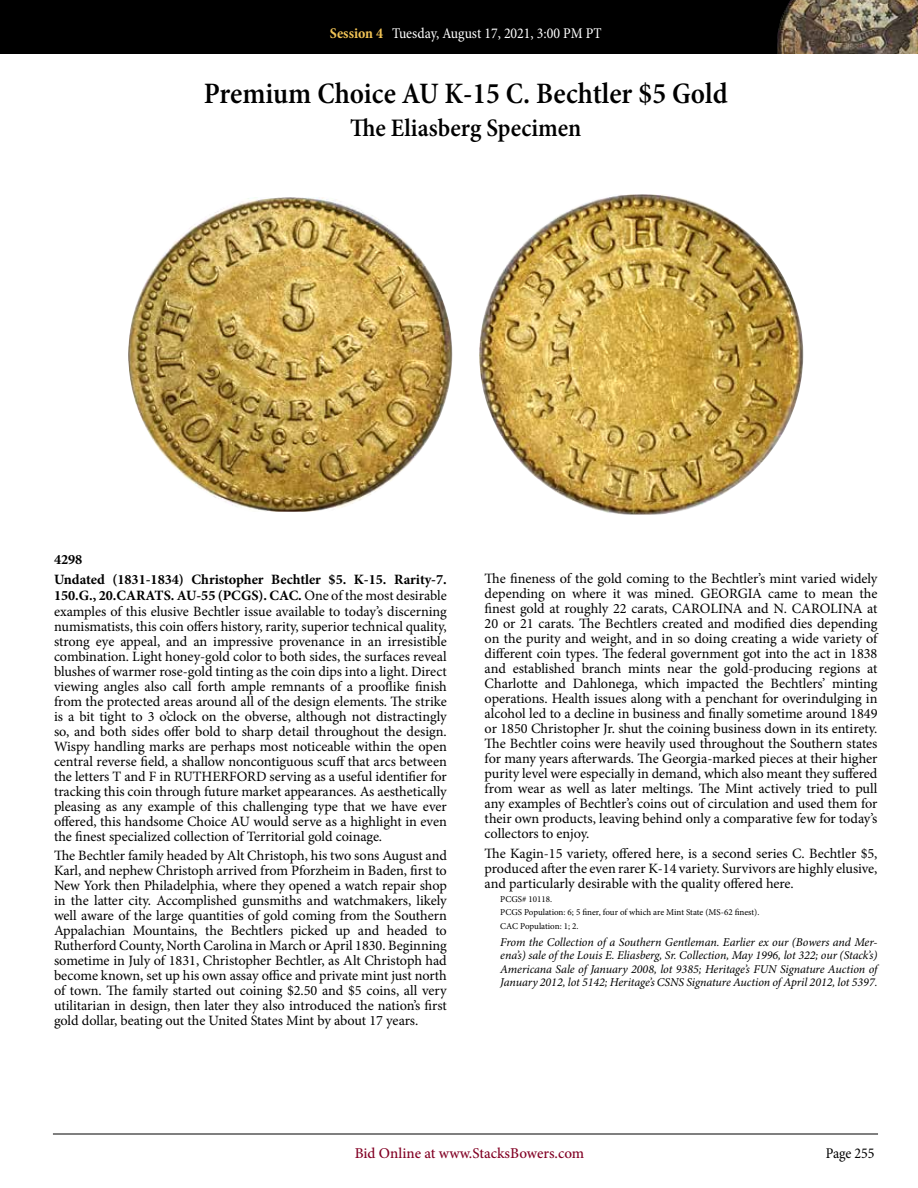
<style>
.page{position:relative;width:918px;height:1188px;background:#fff}
.page>*{position:absolute;margin:0;border:0;box-sizing:border-box;transform-origin:0 0}
.t1{font:600 condensed 30px "Minion Pro";color:#000}
.t2{font:600 condensed 25.5px "Minion Pro";color:#000}
.t3{font:condensed 15px "Minion Pro";color:#fff}
.t4{font:500 15px "Minion Pro";color:#820024}
.t5{font:condensed 15px "Minion Pro";color:#000}
.t6{font:14.25px/15px "Minion Pro";letter-spacing:-.005em;color:#000;text-align:justify}
.t7{font:700 14.25px/20.2px "Minion Pro";letter-spacing:-.005em;color:#000}
.t8{font:italic 12px/13.5px "Minion Pro";letter-spacing:-.005em;color:#000;text-align:justify}
.t9{font:9px/13.8px "Minion Pro";color:#000}
.s1{font-weight:700;color:#f1c355}
.s2{font-weight:700}
</style>
<div class="page">
<div style="left:0;top:0;width:918px;height:54px;background:#000"></div>
<hr style="left:53px;top:1134px;width:825px;height:1px;background:#000">
<img style="left:777px;top:0;width:141px;height:54px">
<img style="left:128px;top:197px;width:324px;height:315px">
<img style="left:479px;top:194px;width:324px;height:321px">
<p class="t3" style="left:330px;top:25px;width:273px"><span class="s1">Session 4</span> Tuesday, August 17, 2021, 3:00 PM PT</p>
<h1 class="t1" style="left:204px;top:75px;width:526px">Premium Choice AU K-15 C. Bechtler $5 Gold</h1>
<h2 class="t2" style="left:350px;top:112px;width:233px">The Eliasberg Specimen</h2>
<p class="t7" style="left:54px;top:549px;width:394px">4298<br>Undated (1831-1834) Christopher Bechtler $5. K-15. Rarity-7.</p>
<p class="t6" style="left:54px;top:588px;width:394px"><span class="s2">150.G., 20.CARATS. AU-55 (PCGS). CAC.</span> One of the most desirable examples of this elusive Bechtler issue available to today’s discerning numismatists, this coin offers history, rarity, superior technical quality, strong eye appeal, and an impressive provenance in an irresistible combination. Light honey-gold color to both sides, the surfaces reveal blushes of warmer rose-gold tinting as the coin dips into a light. Direct viewing angles also call forth ample remnants of a prooflike finish from the protected areas around all of the design elements. The strike is a bit tight to 3 o’clock on the obverse, although not distractingly so, and both sides offer bold to sharp detail throughout the design.<br>Wispy handling marks are perhaps most noticeable within the open central reverse field, a shallow noncontiguous scuff that arcs between the letters T and F in RUTHERFORD serving as a useful identifier for tracking this coin through future market appearances. As aesthetically pleasing as any example of this challenging type that we have ever offered, this handsome Choice AU would serve as a highlight in even the finest specialized collection of Territorial gold coinage.</p>
<p class="t6" style="left:54px;top:848px;width:394px">The Bechtler family headed by Alt Christoph, his two sons August and Karl, and nephew Christoph arrived from Pforzheim in Baden, first to New York then Philadelphia, where they opened a watch repair shop in the latter city. Accomplished gunsmiths and watchmakers, likely well aware of the large quantities of gold coming from the Southern Appalachian Mountains, the Bechtlers picked up and headed to Rutherford County, North Carolina in March or April 1830. Beginning sometime in July of 1831, Christopher Bechtler, as Alt Christoph had become known, set up his own assay office and private mint just north of town. The family started out coining $2.50 and $5 coins, all very utilitarian in design, then later they also introduced the nation’s first gold dollar, beating out the United States Mint by about 17 years.</p>
<p class="t6" style="left:485px;top:571px;width:396px">The fineness of the gold coming to the Bechtler’s mint varied widely depending on where it was mined. GEORGIA came to mean the finest gold at roughly 22 carats, CAROLINA and N. CAROLINA at 20 or 21 carats. The Bechtlers created and modified dies depending on the purity and weight, and in so doing creating a wide variety of different coin types. The federal government got into the act in 1838 and established branch mints near the gold-producing regions at Charlotte and Dahlonega, which impacted the Bechtlers’ minting operations. Health issues along with a penchant for overindulging in alcohol led to a decline in business and finally sometime around 1849 or 1850 Christopher Jr. shut the coining business down in its entirety.<br>The Bechtler coins were heavily used throughout the Southern states for many years afterwards. The Georgia-marked pieces at their higher purity level were especially in demand, which also meant they suffered from wear as well as later meltings. The Mint actively tried to pull any examples of Bechtler’s coins out of circulation and used them for their own products, leaving behind only a comparative few for today’s collectors to enjoy.</p>
<p class="t6" style="left:485px;top:846px;width:394px">The Kagin-15 variety, offered here, is a second series C. Bechtler $5, produced after the even rarer K-14 variety. Survivors are highly elusive, and particularly desirable with the quality offered here.</p>
<p class="t9" style="left:500px;top:892px;width:261px">PCGS# 10118.<br>PCGS Population: 6; 5 finer, four of which are Mint State (MS-62 finest).<br>CAC Population: 1; 2.</p>
<p class="t8" style="left:500px;top:936px;width:379px">From the Collection of a Southern Gentleman. Earlier ex our (Bowers and Mer&shy;ena’s) sale of the Louis E. Eliasberg, Sr. Collection, May 1996, lot 322; our (Stack’s)<br>Americana Sale of January 2008, lot 9385; Heritage’s FUN Signature Auction of January 2012, lot 5142; Heritage’s CSNS Signature Auction of April 2012, lot 5397.</p>
<p class="t4" style="left:355px;top:1143px;width:231px">Bid Online at www.StacksBowers.com</p>
<p class="t5" style="left:826px;top:1144px;width:50px">Page 255</p>
</div>
